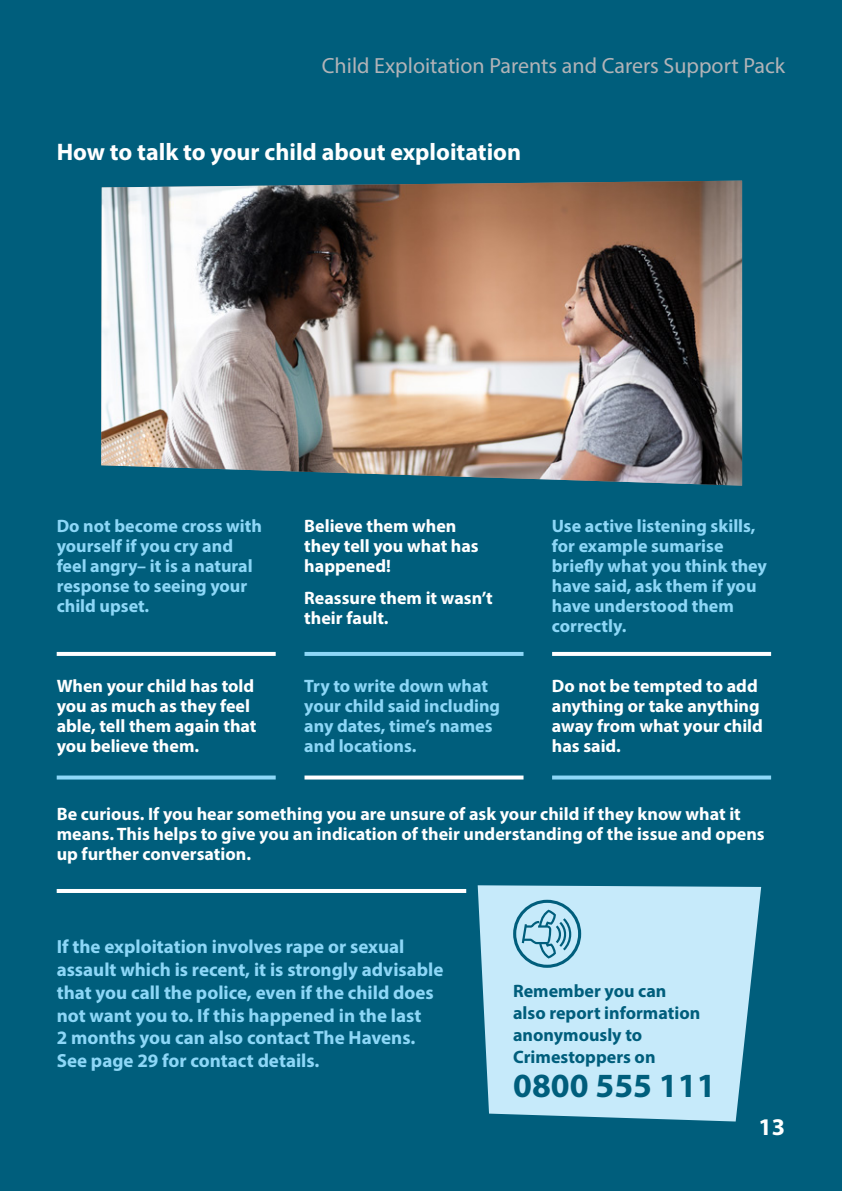
<style>
.page{position:relative;width:842px;height:1191px;background:#005e7c}
.page>*{position:absolute;margin:0;border:0;box-sizing:border-box;transform-origin:0 0}
.t1{font:700 34px "Myriad Pro";color:#005e7c}
.t2{font:700 24px "Myriad Pro";color:#fff}
.t3{font:22px "Myriad Pro";color:#b2b3b7}
.t4{font:700 19px/22.8px "Myriad Pro";color:#8dd7f7}
.t5{font:700 18px/20px "Myriad Pro";color:#fff}
.t6{font:700 18px/20px "Myriad Pro";color:#8dd7f7}
.t7{font:700 18px/22px "Myriad Pro";color:#005e7c}
</style>
<div class="page">
<svg style="left:57px;top:652px;width:219px;height:4px"></svg>
<svg style="left:57px;top:775px;width:219px;height:4px"></svg>
<hr style="left:57px;top:889px;width:409px;height:4px;background:#fff">
<hr style="left:304px;top:652px;width:219px;height:4px;background:#8dd7f7">
<svg style="left:304px;top:775px;width:219px;height:4px"></svg>
<svg style="left:552px;top:652px;width:219px;height:4px"></svg>
<svg style="left:552px;top:775px;width:219px;height:4px"></svg>
<img style="left:101px;top:181px;width:641px;height:304px">
<svg style="left:478px;top:885px;width:283px;height:236px;background:#b4ddef"></svg>
<svg style="left:513px;top:899px;width:68px;height:68px"></svg>
<p class="t3" style="left:322px;top:52px;width:465px">Child Exploitation Parents and Carers Support Pack</p>
<p class="t2" style="left:57px;top:136px;width:466px">How to talk to your child about exploitation</p>
<p class="t6" style="left:57px;top:515px;width:207px">Do not become cross with yourself if you cry and feel angry– it is a natural response to seeing your child upset.</p>
<p class="t5" style="left:304px;top:515px;width:176px">Believe them when they tell you what has happened!</p>
<p class="t5" style="left:304px;top:587px;width:190px">Reassure them it wasn’t their fault.</p>
<p class="t6" style="left:552px;top:515px;width:217px">Use active listening skills, for example sumarise briefly what you think they have said, ask them if you have understood them correctly.</p>
<p class="t5" style="left:57px;top:675px;width:201px">When your child has told you as much as they feel able, tell them again that you believe them.</p>
<p class="t6" style="left:304px;top:675px;width:197px">Try to write down what your child said including any dates, time’s names and locations.</p>
<p class="t5" style="left:552px;top:675px;width:213px">Do not be tempted to add anything or take anything away from what your child has said.</p>
<p class="t5" style="left:57px;top:803px;width:709px">Be curious. If you hear something you are unsure of ask your child if they know what it means. This helps to give you an indication of their understanding of the issue and opens up further conversation.</p>
<p class="t4" style="left:57px;top:934px;width:388px">If the exploitation involves rape or sexual assault which is recent, it is strongly advisable that you call the police, even if the child does not want you to. If this happened in the last<br>2 months you can also contact The Havens.<br>See page 29 for contact details.</p>
<p class="t7" style="left:513px;top:979px;width:189px">Remember you can also report information anonymously to<br>Crimestoppers on</p>
<p class="t1" style="left:513px;top:1063px;width:204px">0800 555 111</p>
<p class="t2" style="left:759px;top:1111px;width:28px">13</p>
</div>
